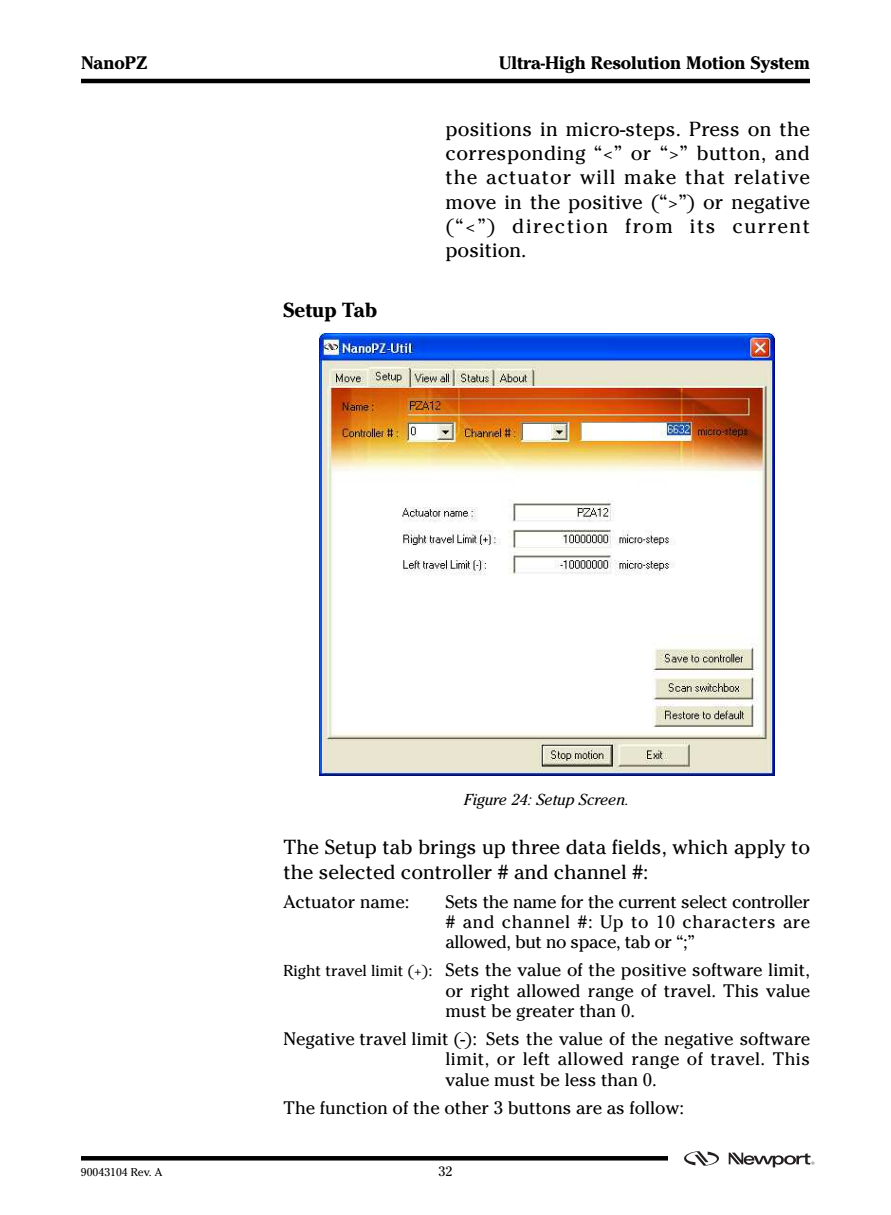
<style>
.page{position:relative;width:891px;height:1215px;background:#fff}
.page>*{position:absolute;margin:0;border:0;box-sizing:border-box;transform-origin:0 0}
.t1{font:20.25px/24.3px "Cheltenham";color:#000;text-align:justify}
.t2{font:700 20.25px "Cheltenham";color:#000}
.t3{font:18px/20.2px "Cheltenham";color:#000;text-align:justify}
.t4{font:700 18px "Cheltenham";color:#000}
.t5{font:italic 15.75px "Cheltenham";color:#000}
.t6{font:13.5px "Cheltenham";color:#000}
.t7{font:11.25px "Cheltenham";color:#000}
.s1{font-size:15.75px}
</style>
<div class="page">
<hr style="left:81px;top:79px;width:729px;height:4px;background:#000">
<div style="left:81px;top:1156px;width:729px;height:5px;background:#000"></div>
<div style="left:668px;top:1151px;width:158px;height:17px;background:#fff"></div>
<svg style="left:684px;top:1151px;width:35px;height:15px"></svg>
<svg style="left:729px;top:1153px;width:85px;height:14px"></svg>
<img style="left:319px;top:333px;width:455px;height:442px">
<p class="t4" style="left:81px;top:57px;width:68px">NanoPZ</p>
<p class="t4" style="left:499px;top:57px;width:313px">Ultra-High Resolution Motion System</p>
<p class="t2" style="left:284px;top:303px;width:95px">Setup Tab</p>
<p class="t1" style="left:446px;top:117px;width:366px">positions in micro-steps. Press on the corresponding “&lt;” or “&gt;” button, and the actuator will make that relative move in the positive (“&gt;”) or negative (“&lt;”) direction from its current position.</p>
<p class="t5" style="left:464px;top:794px;width:167px">Figure 24: Setup Screen.</p>
<p class="t1" style="left:284px;top:835px;width:528px">The Setup tab brings up three data fields, which apply to the selected controller # and channel #:</p>
<p class="t3" style="left:284px;top:891px;width:127px">Actuator name:</p>
<p class="t3" style="left:446px;top:891px;width:366px">Sets the name for the current select controller # and channel #: Up to 10 characters are allowed, but no space, tab or “;”</p>
<p class="t3" style="left:446px;top:960px;width:366px;text-indent:-162px"><span class="s1">Right travel limit (+):</span> Sets the value of the positive software limit, or right allowed range of travel. This value must be greater than 0.</p>
<p class="t3" style="left:446px;top:1029px;width:366px;text-indent:-162px">Negative travel limit (-): Sets the value of the negative software limit, or left allowed range of travel. This value must be less than 0.</p>
<p class="t3" style="left:284px;top:1098px;width:402px">The function of the other 3 buttons are as follow:</p>
<p class="t7" style="left:81px;top:1166px;width:83px">90043104 Rev. A</p>
<p class="t6" style="left:438px;top:1163px;width:16px">32</p>
</div>
